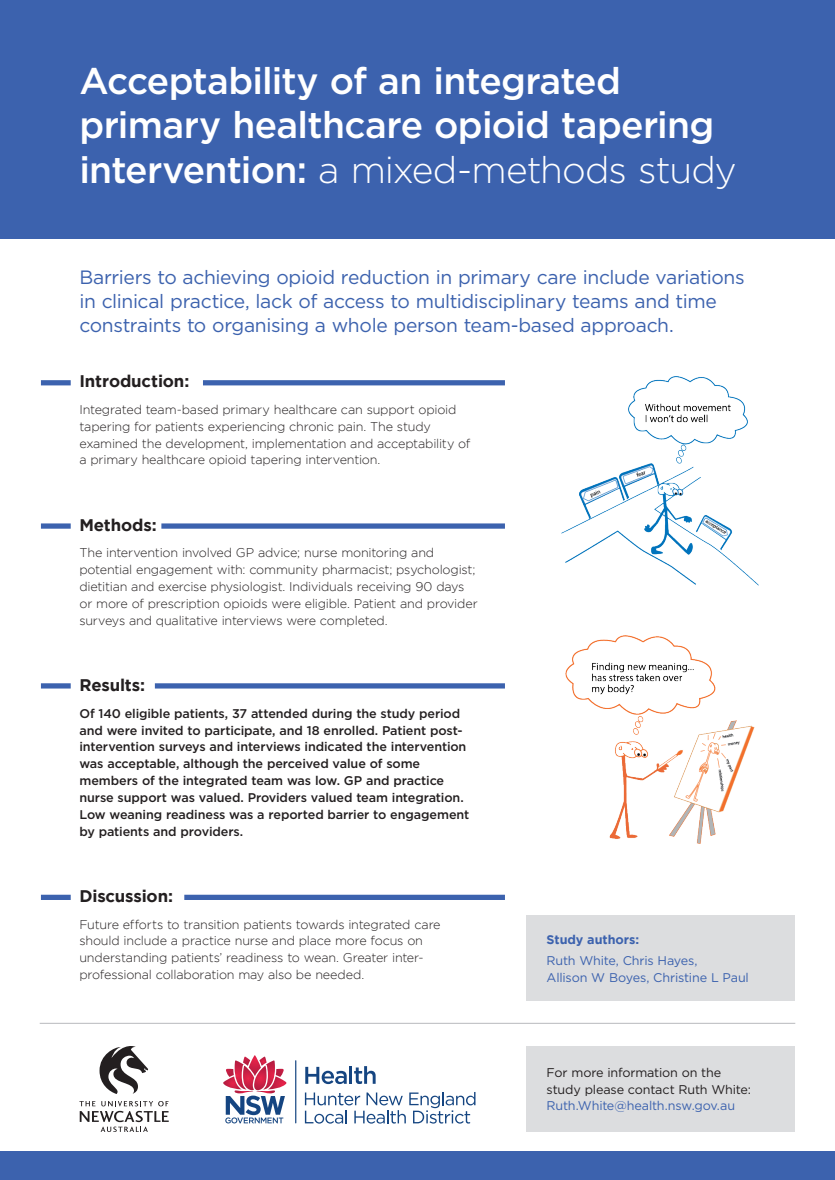
<style>
.page{position:relative;width:835px;height:1180px;background:#fff}
.page>*{position:absolute;margin:0;border:0;box-sizing:border-box;transform-origin:0 0}
.t1{font:500 37.1px/44.4px "Gotham";letter-spacing:-.02em;color:#fff}
.t2{font:19.25px/24.1px "Gotham";letter-spacing:-.02em;color:#3c62ae}
.t3{font:700 16.8px "Gotham";letter-spacing:-.01em;color:#231f20}
.t4{font:300 12.6px/16.8px "Gotham";letter-spacing:-.015em;color:#231f20}
.t5{font:500 12.6px/16.8px "Gotham";letter-spacing:-.01em;color:#231f20}
.t6{font:12.6px/16.8px "Gotham";letter-spacing:-.015em;color:#231f20}
.t7{font:12.6px/16.8px "Gotham";letter-spacing:-.015em;color:#3c62ae}
.t8{font:700 12.6px "Gotham";letter-spacing:-.005em;color:#3c62ae}
.s1{font-weight:300}
.s2{color:#3c62ae}
</style>
<div class="page">
<div style="left:526px;top:915px;width:269px;height:85px;background:#dcdddf"></div>
<div style="left:0;top:0;width:834px;height:238px;background:#3c62ae"></div>
<div style="left:161px;top:523px;width:344px;height:6px;background:#3c62ae"></div>
<div style="left:0;top:1151px;width:834px;height:29px;background:#3c62ae"></div>
<div style="left:41px;top:523px;width:30px;height:6px;background:#3c62ae"></div>
<div style="left:203px;top:380px;width:302px;height:5px;background:#3c62ae"></div>
<div style="left:41px;top:380px;width:30px;height:5px;background:#3c62ae"></div>
<div style="left:155px;top:683px;width:350px;height:5px;background:#3c62ae"></div>
<div style="left:41px;top:683px;width:30px;height:5px;background:#3c62ae"></div>
<div style="left:184px;top:894px;width:321px;height:6px;background:#3c62ae"></div>
<div style="left:41px;top:894px;width:30px;height:6px;background:#3c62ae"></div>
<hr style="left:40px;top:1023px;width:755px;height:1px;background:#bcbdc0">
<img style="left:565px;top:636px;width:189px;height:207px">
<img style="left:561px;top:377px;width:197px;height:208px">
<svg style="left:79px;top:1101px;width:90px;height:31px"></svg>
<svg style="left:99px;top:1046px;width:49px;height:48px"></svg>
<hr style="left:295px;top:1060px;width:1px;height:63px;background:#154581">
<svg style="left:223px;top:1055px;width:64px;height:68px"></svg>
<svg style="left:305px;top:1067px;width:41px;height:17px"></svg>
<hr style="left:349px;top:1066px;width:3px;height:17px;background:#154581">
<svg style="left:354px;top:1066px;width:21px;height:18px"></svg>
<svg style="left:305px;top:1092px;width:170px;height:31px"></svg>
<div style="left:526px;top:1046px;width:269px;height:85px;background:#dcdddf"></div>
<p class="t1" style="left:79px;top:58px;width:658px">Acceptability of an integrated primary healthcare opioid tapering intervention: <span class="s1">a mixed-methods study</span></p>
<p class="t2" style="left:79px;top:265px;width:666px">Barriers to achieving opioid reduction in primary care include variations in clinical practice, lack of access to multidisciplinary teams and time constraints to organising a whole person team-based approach.</p>
<p class="t3" style="left:79px;top:371px;width:111px">Introduction:</p>
<p class="t4" style="left:79px;top:401px;width:392px">Integrated team-based primary healthcare can support opioid tapering for patients experiencing chronic pain. The study examined the development, implementation and acceptability of a primary healthcare opioid tapering intervention.</p>
<p class="t3" style="left:79px;top:515px;width:79px">Methods:</p>
<p class="t4" style="left:79px;top:544px;width:400px">The intervention involved GP advice; nurse monitoring and potential engagement with: community pharmacist; psychologist; dietitian and exercise physiologist. Individuals receiving 90 days or more of prescription opioids were eligible. Patient and provider surveys and qualitative interviews were completed.</p>
<p class="t3" style="left:79px;top:675px;width:67px">Results:</p>
<p class="t5" style="left:79px;top:705px;width:391px">Of 140 eligible patients, 37 attended during the study period and were invited to participate, and 18 enrolled. Patient post&shy;intervention surveys and interviews indicated the intervention was acceptable, although the perceived value of some members of the integrated team was low. GP and practice nurse support was valued. Providers valued team integration.<br>Low weaning readiness was a reported barrier to engagement by patients and providers.</p>
<p class="t3" style="left:79px;top:886px;width:95px">Discussion:</p>
<p class="t4" style="left:79px;top:915px;width:362px">Future efforts to transition patients towards integrated care should include a practice nurse and place more focus on understanding patients’ readiness to wean. Greater inter&shy;professional collaboration may also be needed.</p>
<p class="t8" style="left:546px;top:932px;width:94px">Study authors:</p>
<p class="t7" style="left:546px;top:951px;width:204px">Ruth White, Chris Hayes,<br>Allison W Boyes, Christine L Paul</p>
<p class="t6" style="left:546px;top:1063px;width:206px">For more information on the study please contact Ruth White:<br><span class="s2">Ruth.White@health.nsw.gov.au</span></p>
</div>
